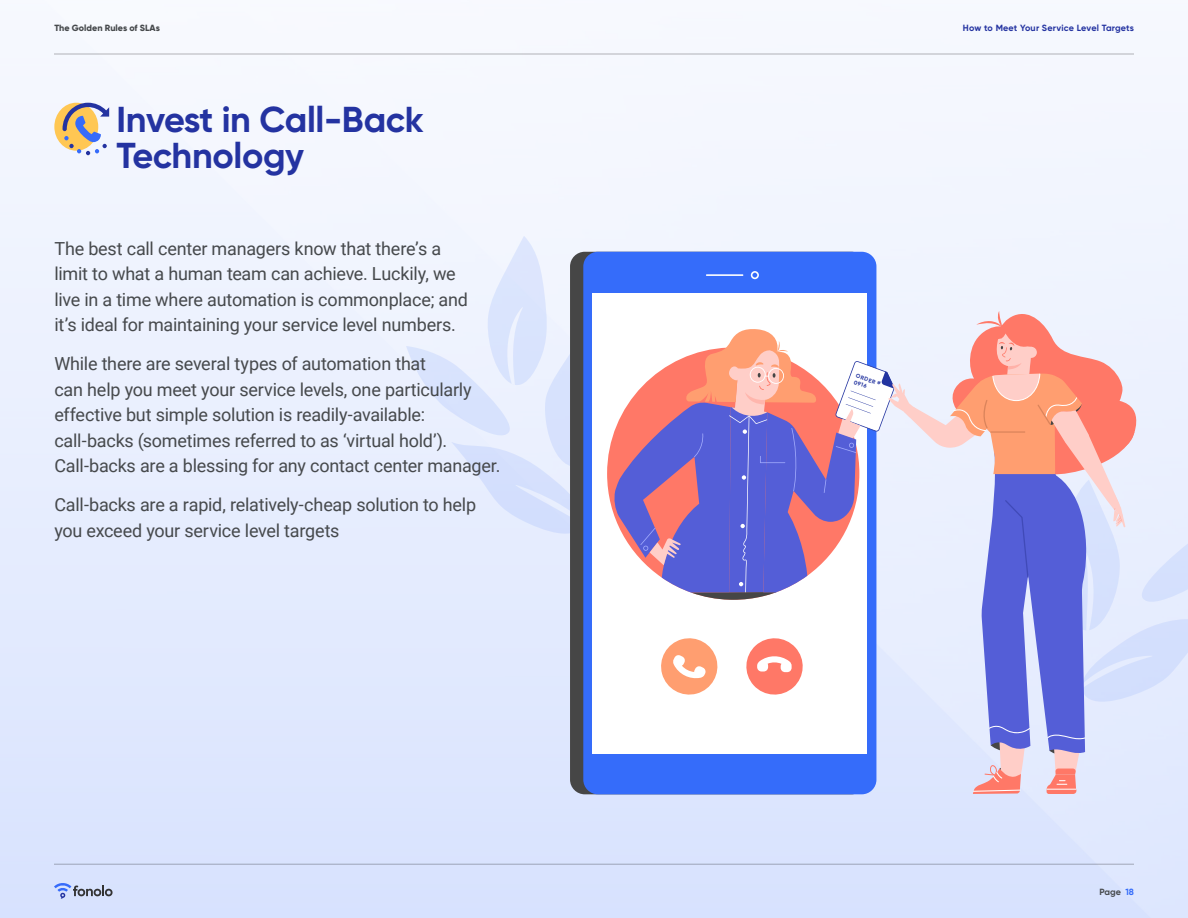
<style>
.page{position:relative;width:1188px;height:918px;background:#fff}
.page>*{position:absolute;margin:0;border:0;box-sizing:border-box;transform-origin:0 0}
.t1{font:700 36px/36px "Gilroy";letter-spacing:-.01em;color:#2433a1}
.t2{font:18px/25.5px "Roboto";letter-spacing:-.015em;color:#46494c}
.t3{font:700 9px "Gilroy";letter-spacing:.02em;color:#2433a1}
.t4{font:800 9px "Gilroy";color:#46494c}
.t5{font:700 9px "Gilroy";color:#46494c}
.t6{font:700 5.55px/6.8px "Gilroy";color:#2334a0}
.s1{color:#356cfa}
</style>
<div class="page">
<hr style="left:54px;top:54px;width:1080px;height:1px;background:#000">
<hr style="left:54px;top:864px;width:1080px;height:1px;background:#000">
<svg style="left:54px;top:882px;width:59px;height:17px"></svg>
<div style="left:54px;top:103px;width:44px;height:48px;background:#ffc753;border-radius:50%"></div>
<svg style="left:63px;top:103px;width:46px;height:52px"></svg>
<svg style="left:406px;top:236px;width:782px;height:558px"></svg>
<p class="t4" style="left:54px;top:22px;width:107px">The Golden Rules of SLAs</p>
<p class="t3" style="left:963px;top:22px;width:173px">How to Meet Your Service Level Targets</p>
<h1 class="t1" style="left:117px;top:101px;width:308px">Invest in Call-Back<br>Technology</h1>
<p class="t2" style="left:54px;top:235px;width:415px">The best call center managers know that there’s a limit to what a human team can achieve. Luckily, we live in a time where automation is commonplace; and it’s ideal for maintaining your service level numbers.</p>
<p class="t2" style="left:54px;top:350px;width:448px">While there are several types of automation that<br>can help you meet your service levels, one particularly effective but simple solution is readily-available: call-backs (sometimes referred to as ‘virtual hold’).<br>Call-backs are a blessing for any contact center manager.</p>
<p class="t2" style="left:54px;top:491px;width:423px">Call-backs are a rapid, relatively-cheap solution to help you exceed your service level targets</p>
<p class="t6" style="left:857px;top:372px;width:27px;rotate:18deg">ORDER #<br>0916</p>
<p class="t5" style="left:1099px;top:886px;width:36px">Page <span class="s1">18</span></p>
</div>
